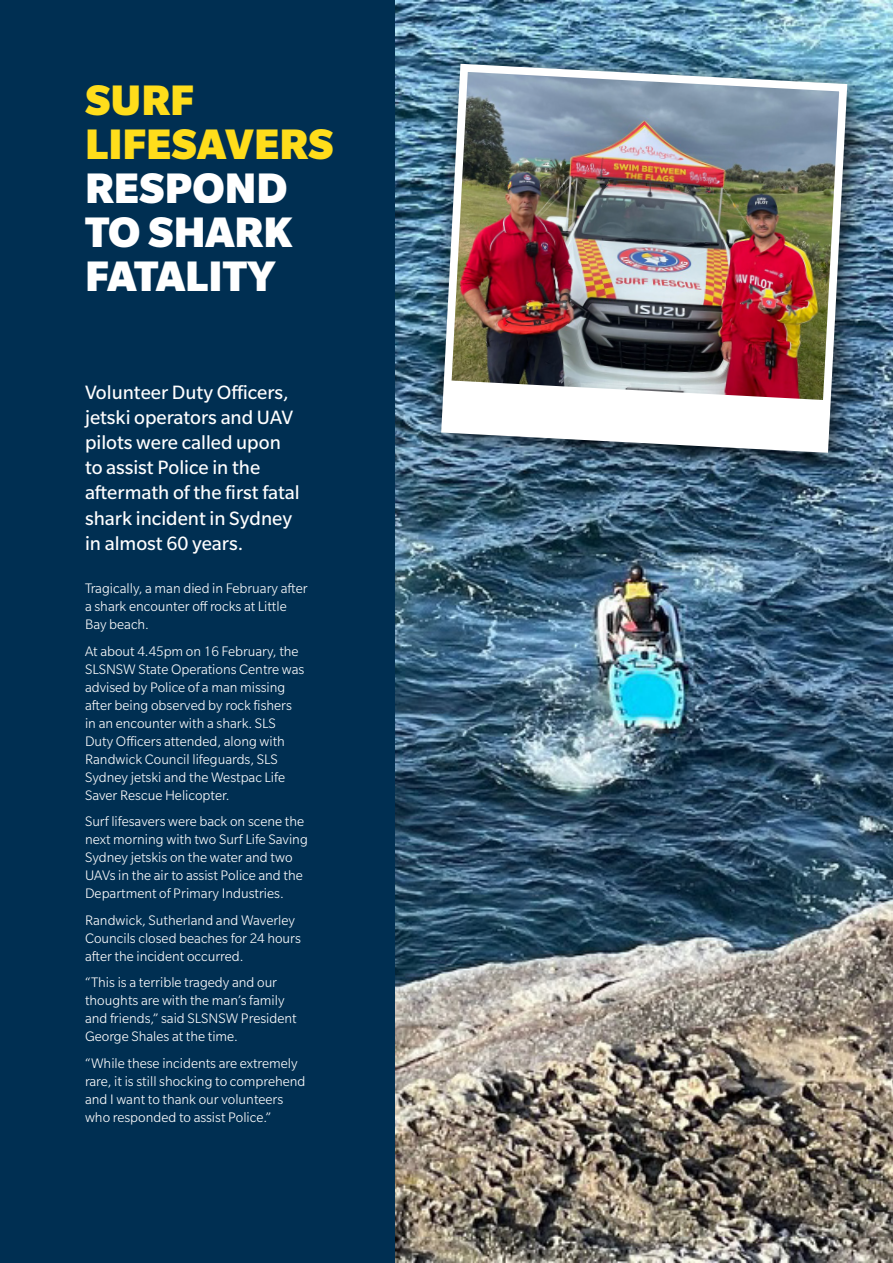
<style>
.page{position:relative;width:893px;height:1263px;background:#fff}
.page>*{position:absolute;margin:0;border:0;box-sizing:border-box;transform-origin:0 0}
.t1{font:900 46.5px/44px "Slate Std";color:#fff}
.Body{font:21px/25.2px "Slate Std";color:#fff}
.Body-2{font:300 15px/18px "Slate Std";color:#fff}
.s1{color:#ffdd1b}
</style>
<div class="page">
<div style="left:0;top:0;width:446px;height:1263px;background:#002f52"></div>
<img style="left:395px;top:0;width:498px;height:1263px">
<div style="left:420px;top:43px;width:456px;height:438px;background:#000;opacity:.75"></div>
<img style="left:437px;top:60px;width:414px;height:397px">
<p class="t1" style="left:85px;top:78px;width:250px"><span class="s1">SURF<br>LIFESAVERS<br></span>RESPOND<br>TO SHARK<br>FATALITY</p>
<p class="Body" style="left:85px;top:379px;width:216px">Volunteer Duty Officers, jetski operators and UAV pilots were called upon to assist Police in the aftermath of the first fatal shark incident in Sydney in almost 60 years.</p>
<p class="Body-2" style="left:85px;top:579px;width:224px">Tragically, a man died in February after a shark encounter off rocks at Little<br>Bay beach.</p>
<p class="Body-2" style="left:85px;top:642px;width:221px">At about 4.45pm on 16 February, the SLSNSW State Operations Centre was advised by Police of a man missing after being observed by rock fishers in an encounter with a shark. SLS Duty Officers attended, along with Randwick Council lifeguards, SLS Sydney jetski and the Westpac Life Saver Rescue Helicopter.</p>
<p class="Body-2" style="left:85px;top:812px;width:224px">Surf lifesavers were back on scene the next morning with two Surf Life Saving Sydney jetskis on the water and two UAVs in the air to assist Police and the Department of Primary Industries.</p>
<p class="Body-2" style="left:85px;top:911px;width:217px">Randwick, Sutherland and Waverley<br>Councils closed beaches for 24 hours after the incident occurred.</p>
<p class="Body-2" style="left:85px;top:973px;width:213px">“This is a terrible tragedy and our thoughts are with the man’s family and friends,” said SLSNSW President<br>George Shales at the time.</p>
<p class="Body-2" style="left:85px;top:1054px;width:222px">“While these incidents are extremely rare, it is still shocking to comprehend and I want to thank our volunteers who responded to assist Police.”</p>
</div>
